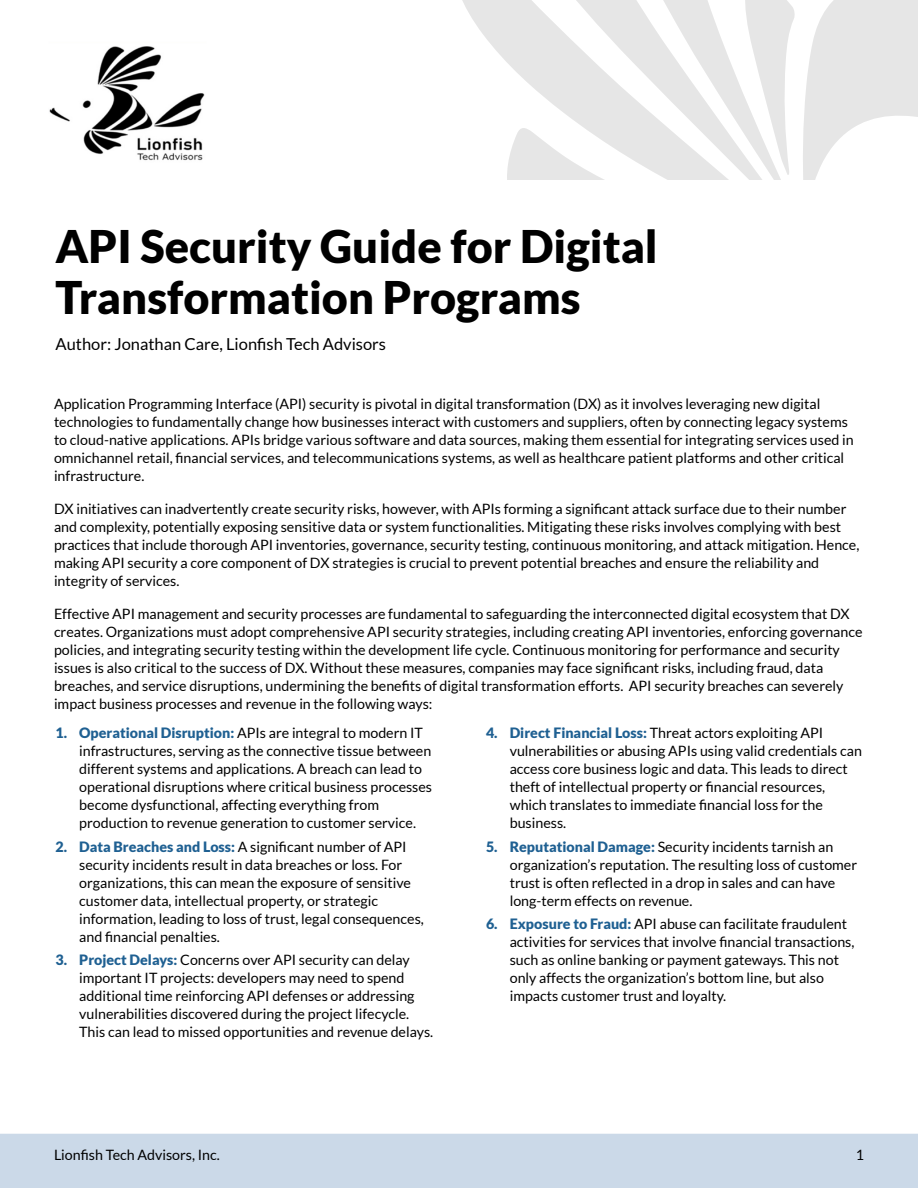
<style>
.page{position:relative;width:918px;height:1188px;background:#fff}
.page>*{position:absolute;margin:0;border:0;box-sizing:border-box;transform-origin:0 0}
.t1{font:900 45px/51px "Lato";color:#000}
.t2{font:16.5px "Lato";color:#000}
.t3{font:14.25px/18px "Lato";color:#000}
.s1{font-weight:900;color:#1f6092}
</style>
<div class="page">
<img style="left:49px;top:46px;width:156px;height:115px">
<div style="left:0;top:1134px;width:918px;height:54px;background:#cbd9e8"></div>
<svg style="left:462px;top:0;width:30px;height:45px"></svg>
<svg style="left:492px;top:0;width:12px;height:59px"></svg>
<svg style="left:504px;top:0;width:414px;height:179px"></svg>
<h1 class="t1" style="left:56px;top:220px;width:604px">API Security Guide for Digital<br>Transformation Programs</h1>
<p class="t2" style="left:56px;top:335px;width:332px">Author: Jonathan Care, Lionfish Tech Advisors</p>
<p class="t3" style="left:54px;top:394px;width:801px">Application Programming Interface (API) security is pivotal in digital transformation (DX) as it involves leveraging new digital technologies to fundamentally change how businesses interact with customers and suppliers, often by connecting legacy systems to cloud-native applications. APIs bridge various software and data sources, making them essential for integrating services used in omnichannel retail, financial services, and telecommunications systems, as well as healthcare patient platforms and other critical infrastructure.</p>
<p class="t3" style="left:54px;top:499px;width:807px">DX initiatives can inadvertently create security risks, however, with APIs forming a significant attack surface due to their number and complexity, potentially exposing sensitive data or system functionalities. Mitigating these risks involves complying with best practices that include thorough API inventories, governance, security testing, continuous monitoring, and attack mitigation. Hence, making API security a core component of DX strategies is crucial to prevent potential breaches and ensure the reliability and integrity of services.</p>
<p class="t3" style="left:54px;top:604px;width:810px">Effective API management and security processes are fundamental to safeguarding the interconnected digital ecosystem that DX creates. Organizations must adopt comprehensive API security strategies, including creating API inventories, enforcing governance policies, and integrating security testing within the development life cycle. Continuous monitoring for performance and security issues is also critical to the success of DX. Without these measures, companies may face significant risks, including fraud, data breaches, and service disruptions, undermining the benefits of digital transformation efforts. API security breaches can severely impact business processes and revenue in the following ways:</p>
<p class="t3" style="left:79px;top:724px;width:354px;text-indent:-24px"><span class="s1">1. Operational Disruption:</span> APIs are integral to modern IT infrastructures, serving as the connective tissue between different systems and applications. A breach can lead to operational disruptions where critical business processes become dysfunctional, affecting everything from production to revenue generation to customer service.</p>
<p class="t3" style="left:79px;top:837px;width:346px;text-indent:-24px"><span class="s1">2. Data Breaches and Loss:</span> A significant number of API security incidents result in data breaches or loss. For organizations, this can mean the exposure of sensitive customer data, intellectual property, or strategic information, leading to loss of trust, legal consequences, and financial penalties.</p>
<p class="t3" style="left:79px;top:951px;width:356px;text-indent:-24px"><span class="s1">3. Project Delays:</span> Concerns over API security can delay important IT projects: developers may need to spend additional time reinforcing API defenses or addressing vulnerabilities discovered during the project lifecycle.<br>This can lead to missed opportunities and revenue delays.</p>
<p class="t3" style="left:510px;top:724px;width:354px;text-indent:-24px"><span class="s1">4. Direct Financial Loss:</span> Threat actors exploiting API vulnerabilities or abusing APIs using valid credentials can access core business logic and data. This leads to direct theft of intellectual property or financial resources, which translates to immediate financial loss for the business.</p>
<p class="t3" style="left:510px;top:837px;width:349px;text-indent:-24px"><span class="s1">5. Reputational Damage:</span> Security incidents tarnish an organization’s reputation. The resulting loss of customer trust is often reflected in a drop in sales and can have long-term effects on revenue.</p>
<p class="t3" style="left:510px;top:915px;width:346px;text-indent:-24px"><span class="s1">6. Exposure to Fraud:</span> API abuse can facilitate fraudulent activities for services that involve financial transactions, such as online banking or payment gateways. This not only affects the organization’s bottom line, but also impacts customer trust and loyalty.</p>
<p class="t3" style="left:54px;top:1145px;width:167px">Lionfish Tech Advisors, Inc.</p>
<p class="t3" style="left:856px;top:1145px;width:10px">1</p>
</div>
